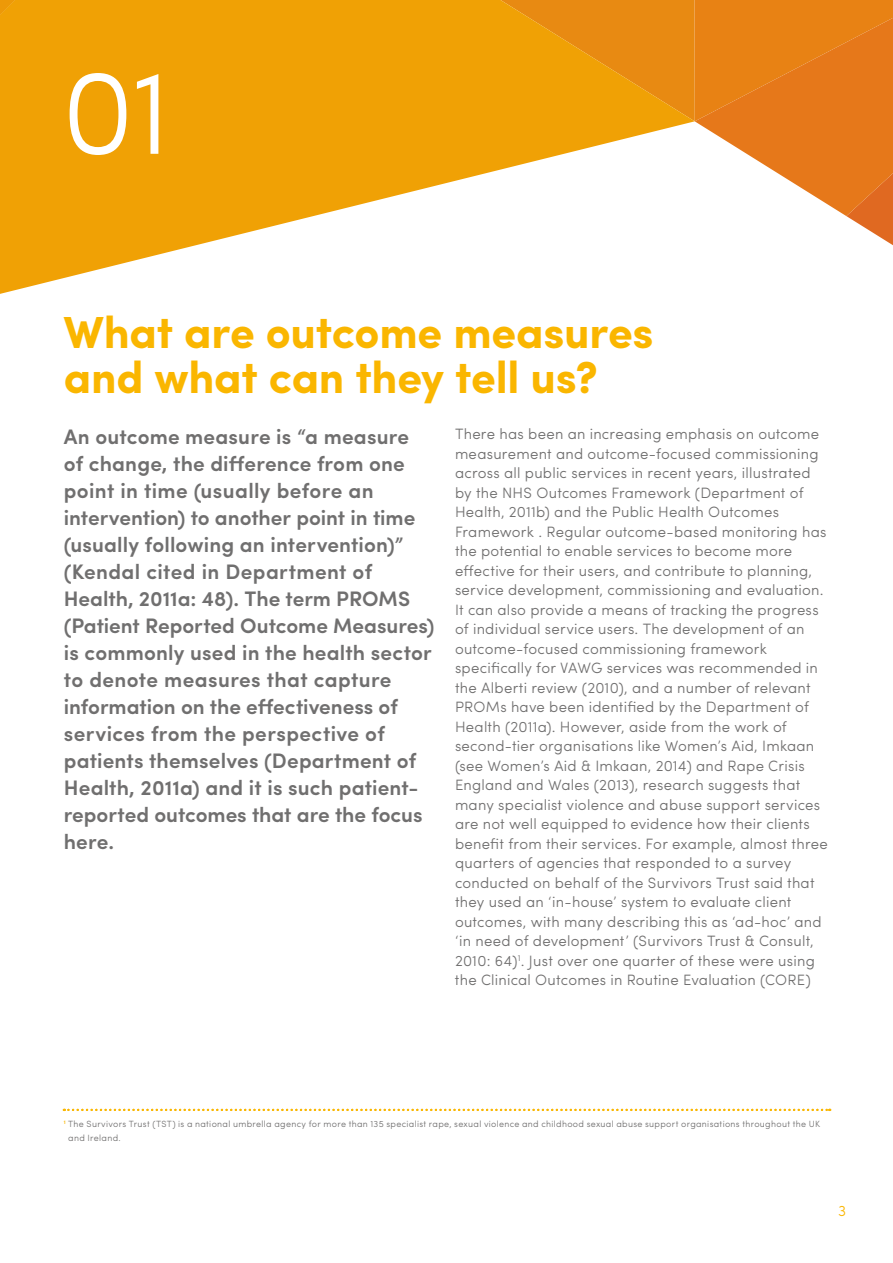
<style>
.page{position:relative;width:893px;height:1263px;background:#fff}
.page>*{position:absolute;margin:0;border:0;box-sizing:border-box;transform-origin:0 0}
.t1{font:300 120px "Sofia Pro";color:#fff}
.t2{font:700 45px/45px "Sofia Pro";letter-spacing:-.005em;color:#fab600}
.t3{font:600 21px/27px "Sofia Pro";letter-spacing:.005em;color:#706f6f}
.t4{font:300 15px/19.5px "Sofia Pro";letter-spacing:.015em;color:#706f6f}
.t5{font:300 15px "Sofia Pro";color:#fab600}
.t6{font:300 9px/13.5px "Sofia Pro";letter-spacing:.035em;color:#706f6f}
</style>
<div class="page">
<svg style="left:0;top:0;width:500px;height:294px;fill:#f0a105"></svg>
<svg style="left:500px;top:0;width:393px;height:245px"></svg>
<svg style="left:0;top:0;width:15px;height:15px"></svg>
<svg style="left:64px;top:1109px;width:766px;height:2px"></svg>
<h1 class="t1" style="left:61px;top:24px;width:111px">01</h1>
<h2 class="t2" style="left:64px;top:307px;width:591px">What are outcome measures and what can they tell us?</h2>
<p class="t3" style="left:64px;top:421px;width:372px">An outcome measure is “a measure<br>of change, the difference from one point in time (usually before an intervention) to another point in time (usually following an intervention)” (Kendal cited in Department of Health, 2011a: 48). The term PROMS (Patient Reported Outcome Measures) is commonly used in the health sector to denote measures that capture information on the effectiveness of services from the perspective of patients themselves (Department of Health, 2011a) and it is such patient&shy;reported outcomes that are the focus here.</p>
<p class="t4" style="left:455px;top:423px;width:374px">There has been an increasing emphasis on outcome measurement and outcome-focused commissioning across all public services in recent years, illustrated by the NHS Outcomes Framework (Department of Health, 2011b) and the Public Health Outcomes Framework . Regular outcome-based monitoring has the potential to enable services to become more effective for their users, and contribute to planning, service development, commissioning and evaluation.<br>It can also provide a means of tracking the progress of individual service users. The development of an outcome-focused commissioning framework specifically for VAWG services was recommended in the Alberti review (2010), and a number of relevant PROMs have been identified by the Department of Health (2011a). However, aside from the work of second-tier organisations like Women’s Aid, Imkaan (see Women’s Aid &amp; Imkaan, 2014) and Rape Crisis England and Wales (2013), research suggests that many specialist violence and abuse support services are not well equipped to evidence how their clients benefit from their services. For example, almost three quarters of agencies that responded to a survey conducted on behalf of the Survivors Trust said that they used an ‘in-house’ system to evaluate client outcomes, with many describing this as ‘ad-hoc’ and ‘in need of development’ (Survivors Trust &amp; Consult, 2010: 64)<sup>1</sup>. Just over one quarter of these were using the Clinical Outcomes in Routine Evaluation (CORE)</p>
<p class="t6" style="left:68px;top:1117px;width:753px;text-indent:-4px"><sup>1</sup> The Survivors Trust (TST) is a national umbrella agency for more than 135 specialist rape, sexual violence and childhood sexual abuse support organisations throughout the UK and Ireland.</p>
<p class="t5" style="left:838px;top:1199px;width:10px">3</p>
</div>
